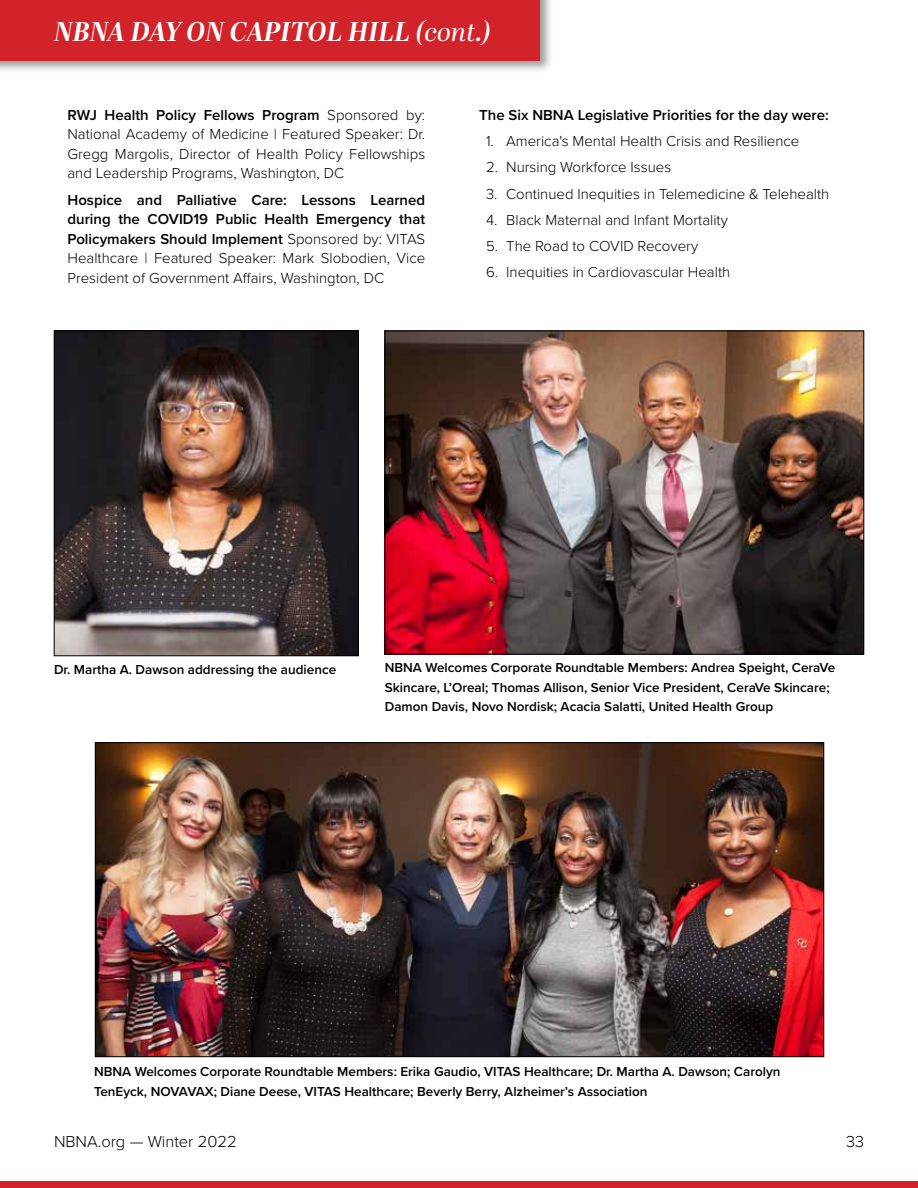
<style>
.page{position:relative;width:918px;height:1188px;background:#fff}
.page>*{position:absolute;margin:0;border:0;box-sizing:border-box;transform-origin:0 0}
.t1{font:italic 700 27px "Abril Display";letter-spacing:.01em;color:#fff}
.t2{font:300 16.5px "Proxima Nova";color:#000}
.t3{font:300 15px/19.5px "Proxima Nova";color:#000;text-align:justify}
.t4{font:600 15px/19.5px "Proxima Nova";color:#000;text-align:justify}
.t5{font:600 13.5px/19.5px "Proxima Nova";color:#000}
.s1{font-weight:400}
.s2{font-weight:600}
.s3{font-weight:300}
</style>
<div class="page">
<div style="left:0;top:0;width:553px;height:74px;background:#000;opacity:.4"></div>
<div style="left:0;top:0;width:540px;height:61px;background:#d2232a"></div>
<div style="left:0;top:1181px;width:918px;height:7px;background:#d2232a"></div>
<img style="left:56px;top:333px;width:301px;height:321px">
<div style="left:54px;top:331px;width:305px;height:325px;border:1px solid #000"></div>
<img style="left:97px;top:744px;width:725px;height:311px">
<img style="left:387px;top:333px;width:475px;height:319px">
<div style="left:385px;top:331px;width:479px;height:323px;border:1px solid #000"></div>
<h1 class="t1" style="left:54px;top:12px;width:439px">NBNA DAY ON CAPITOL HILL <span class="s1">(cont.)</span></h1>
<p class="t3" style="left:68px;top:104px;width:359px"><span class="s2">RWJ Health Policy Fellows Program</span> Sponsored by:<br>National Academy of Medicine | Featured Speaker: Dr.<br>Gregg Margolis, Director of Health Policy Fellowships and Leadership Programs, Washington, DC</p>
<p class="t4" style="left:68px;top:189px;width:359px">Hospice and Palliative Care: Lessons Learned during the COVID19 Public Health Emergency that Policymakers Should Implement <span class="s3">Sponsored by: VITAS Healthcare | Featured Speaker: Mark Slobodien, Vice President of Government Affairs, Washington, DC</span></p>
<p class="t4" style="left:479px;top:105px;width:351px">The Six NBNA Legislative Priorities for the day were:</p>
<p class="t3" style="left:486px;top:131px;width:315px">1. America's Mental Health Crisis and Resilience</p>
<p class="t3" style="left:486px;top:157px;width:187px">2. Nursing Workforce Issues</p>
<p class="t3" style="left:486px;top:183px;width:345px">3. Continued Inequities in Telemedicine &amp; Telehealth</p>
<p class="t3" style="left:486px;top:209px;width:243px">4. Black Maternal and Infant Mortality</p>
<p class="t3" style="left:486px;top:236px;width:214px">5. The Road to COVID Recovery</p>
<p class="t3" style="left:486px;top:262px;width:246px">6. Inequities in Cardiovascular Health</p>
<p class="t5" style="left:54px;top:659px;width:284px">Dr. Martha A. Dawson addressing the audience</p>
<p class="t5" style="left:385px;top:658px;width:452px">NBNA Welcomes Corporate Roundtable Members: Andrea Speight, CeraVe<br>Skincare, L’Oreal; Thomas Allison, Senior Vice President, CeraVe Skincare;<br>Damon Davis, Novo Nordisk; Acacia Salatti, United Health Group</p>
<p class="t5" style="left:94px;top:1062px;width:688px">NBNA Welcomes Corporate Roundtable Members: Erika Gaudio, VITAS Healthcare; Dr. Martha A. Dawson; Carolyn<br>TenEyck, NOVAVAX; Diane Deese, VITAS Healthcare; Beverly Berry, Alzheimer’s Association</p>
<p class="t2" style="left:54px;top:1129px;width:184px">NBNA.org — Winter 2022</p>
<p class="t2" style="left:846px;top:1129px;width:19px">33</p>
</div>
